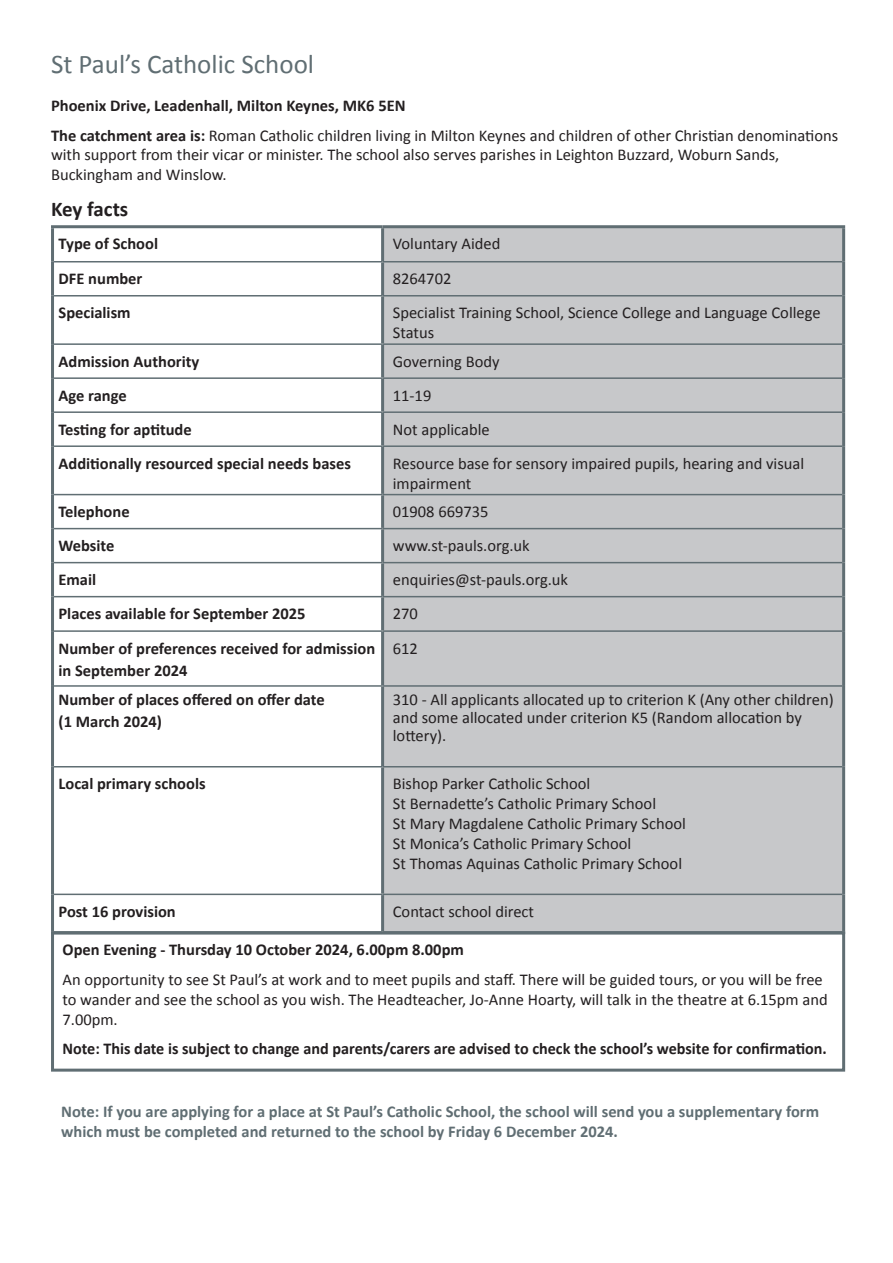
<style>
.page{position:relative;width:893px;height:1263px;background:#fff}
.page>*{position:absolute;margin:0;border:0;box-sizing:border-box;transform-origin:0 0}
.t1{font:27px "Calibri";color:#606e73}
.t2{font:700 21px "Calibri";letter-spacing:-.005em;color:#231f20}
.t3{font:16.5px/19.8px "Calibri";color:#231f20}
.t4{font:700 16.5px/22.5px "Calibri";color:#231f20}
.t5{font:700 16.5px/19.8px "Calibri";color:#606e73}
.t6{font:700 16.5px "Calibri";letter-spacing:-.02em;color:#231f20}
.s1{font-weight:700}
</style>
<div class="page">
<div style="left:384px;top:228px;width:458px;height:703px;background:#c7c8ca"></div>
<hr style="left:51px;top:225px;width:332px;height:3px;background:#606e73">
<hr style="left:51px;top:228px;width:3px;height:34px;background:#606e73">
<hr style="left:383px;top:225px;width:462px;height:3px;background:#606e73">
<hr style="left:381px;top:228px;width:3px;height:33px;background:#606e73">
<hr style="left:842px;top:228px;width:3px;height:34px;background:#606e73">
<hr style="left:51px;top:262px;width:3px;height:34px;background:#606e73">
<hr style="left:381px;top:262px;width:3px;height:33px;background:#606e73">
<hr style="left:842px;top:262px;width:3px;height:34px;background:#606e73">
<hr style="left:51px;top:296px;width:3px;height:48px;background:#606e73">
<hr style="left:381px;top:296px;width:3px;height:47px;background:#606e73">
<hr style="left:842px;top:296px;width:3px;height:48px;background:#606e73">
<hr style="left:51px;top:344px;width:3px;height:34px;background:#606e73">
<hr style="left:381px;top:345px;width:3px;height:32px;background:#606e73">
<hr style="left:842px;top:344px;width:3px;height:34px;background:#606e73">
<hr style="left:51px;top:378px;width:3px;height:34px;background:#606e73">
<hr style="left:381px;top:379px;width:3px;height:32px;background:#606e73">
<hr style="left:842px;top:378px;width:3px;height:34px;background:#606e73">
<hr style="left:51px;top:412px;width:3px;height:34px;background:#606e73">
<hr style="left:381px;top:413px;width:3px;height:32px;background:#606e73">
<hr style="left:842px;top:412px;width:3px;height:34px;background:#606e73">
<hr style="left:51px;top:446px;width:3px;height:49px;background:#606e73">
<hr style="left:381px;top:447px;width:3px;height:47px;background:#606e73">
<hr style="left:842px;top:446px;width:3px;height:49px;background:#606e73">
<hr style="left:51px;top:495px;width:3px;height:34px;background:#606e73">
<hr style="left:381px;top:495px;width:3px;height:33px;background:#606e73">
<hr style="left:842px;top:495px;width:3px;height:34px;background:#606e73">
<hr style="left:51px;top:529px;width:3px;height:34px;background:#606e73">
<hr style="left:381px;top:529px;width:3px;height:33px;background:#606e73">
<hr style="left:842px;top:529px;width:3px;height:34px;background:#606e73">
<hr style="left:51px;top:563px;width:3px;height:34px;background:#606e73">
<hr style="left:381px;top:563px;width:3px;height:33px;background:#606e73">
<hr style="left:842px;top:563px;width:3px;height:34px;background:#606e73">
<hr style="left:51px;top:597px;width:3px;height:34px;background:#606e73">
<hr style="left:381px;top:597px;width:3px;height:33px;background:#606e73">
<hr style="left:842px;top:597px;width:3px;height:34px;background:#606e73">
<hr style="left:51px;top:631px;width:3px;height:55px;background:#606e73">
<hr style="left:381px;top:632px;width:3px;height:53px;background:#606e73">
<hr style="left:842px;top:631px;width:3px;height:55px;background:#606e73">
<hr style="left:51px;top:686px;width:3px;height:81px;background:#606e73">
<hr style="left:381px;top:687px;width:3px;height:79px;background:#606e73">
<hr style="left:842px;top:686px;width:3px;height:81px;background:#606e73">
<hr style="left:51px;top:767px;width:3px;height:127px;background:#606e73">
<hr style="left:381px;top:767px;width:3px;height:126px;background:#606e73">
<hr style="left:842px;top:767px;width:3px;height:127px;background:#606e73">
<hr style="left:51px;top:894px;width:3px;height:37px;background:#606e73">
<hr style="left:381px;top:895px;width:3px;height:36px;background:#606e73">
<hr style="left:842px;top:894px;width:3px;height:37px;background:#606e73">
<hr style="left:54px;top:261px;width:329px;height:1px;background:#606e73">
<hr style="left:383px;top:261px;width:459px;height:1px;background:#606e73">
<hr style="left:54px;top:295px;width:329px;height:1px;background:#606e73">
<hr style="left:383px;top:295px;width:459px;height:1px;background:#606e73">
<hr style="left:54px;top:343px;width:329px;height:2px;background:#606e73">
<hr style="left:383px;top:343px;width:459px;height:2px;background:#606e73">
<hr style="left:54px;top:377px;width:329px;height:2px;background:#606e73">
<hr style="left:383px;top:377px;width:459px;height:2px;background:#606e73">
<hr style="left:54px;top:411px;width:329px;height:2px;background:#606e73">
<hr style="left:383px;top:411px;width:459px;height:2px;background:#606e73">
<hr style="left:54px;top:445px;width:329px;height:2px;background:#606e73">
<hr style="left:383px;top:445px;width:459px;height:2px;background:#606e73">
<hr style="left:54px;top:494px;width:329px;height:1px;background:#606e73">
<hr style="left:383px;top:494px;width:459px;height:1px;background:#606e73">
<hr style="left:54px;top:528px;width:329px;height:1px;background:#606e73">
<hr style="left:383px;top:528px;width:459px;height:1px;background:#606e73">
<hr style="left:54px;top:562px;width:329px;height:1px;background:#606e73">
<hr style="left:383px;top:562px;width:459px;height:1px;background:#606e73">
<hr style="left:54px;top:596px;width:329px;height:1px;background:#606e73">
<hr style="left:383px;top:596px;width:459px;height:1px;background:#606e73">
<hr style="left:54px;top:630px;width:329px;height:2px;background:#606e73">
<hr style="left:383px;top:630px;width:459px;height:2px;background:#606e73">
<hr style="left:54px;top:685px;width:329px;height:2px;background:#606e73">
<hr style="left:383px;top:685px;width:459px;height:2px;background:#606e73">
<hr style="left:54px;top:766px;width:329px;height:1px;background:#606e73">
<hr style="left:383px;top:766px;width:459px;height:1px;background:#606e73">
<hr style="left:54px;top:893px;width:329px;height:2px;background:#606e73">
<hr style="left:383px;top:893px;width:459px;height:2px;background:#606e73">
<div style="left:51px;top:931px;width:794px;height:140px;border:3px solid #606e73"></div>
<p class="t1" style="left:51px;top:47px;width:265px">St Paul’s Catholic School</p>
<p class="t4" style="left:51px;top:94px;width:356px">Phoenix Drive, Leadenhall, Milton Keynes, MK6 5EN</p>
<p class="t3" style="left:51px;top:125px;width:789px"><span class="s1">The catchment area is:</span> Roman Catholic children living in Milton Keynes and children of other Christian denominations with support from their vicar or minister. The school also serves parishes in Leighton Buzzard, Woburn Sands,<br>Buckingham and Winslow.</p>
<p class="t2" style="left:51px;top:196px;width:79px">Key facts</p>
<p class="t4" style="left:59px;top:233px;width:101px">Type of School</p>
<p class="t3" style="left:393px;top:234px;width:109px">Voluntary Aided</p>
<p class="t4" style="left:59px;top:268px;width:85px">DFE number</p>
<p class="t3" style="left:393px;top:269px;width:60px">8264702</p>
<p class="t4" style="left:59px;top:302px;width:74px">Specialism</p>
<p class="t3" style="left:393px;top:303px;width:429px">Specialist Training School, Science College and Language College<br>Status</p>
<p class="t4" style="left:59px;top:350px;width:142px">Admission Authority</p>
<p class="t3" style="left:393px;top:351px;width:108px">Governing Body</p>
<p class="t4" style="left:59px;top:384px;width:70px">Age range</p>
<p class="t3" style="left:393px;top:385px;width:40px">11-19</p>
<p class="t4" style="left:59px;top:418px;width:135px">Testing for aptitude</p>
<p class="t3" style="left:393px;top:419px;width:98px">Not applicable</p>
<p class="t4" style="left:59px;top:452px;width:294px">Additionally resourced special needs bases</p>
<p class="t3" style="left:393px;top:453px;width:413px">Resource base for sensory impaired pupils, hearing and visual impairment</p>
<p class="t4" style="left:59px;top:500px;width:73px">Telephone</p>
<p class="t3" style="left:393px;top:502px;width:97px">01908 669735</p>
<p class="t4" style="left:59px;top:534px;width:57px">Website</p>
<p class="t3" style="left:393px;top:536px;width:138px">www.st-pauls.org.uk</p>
<p class="t4" style="left:59px;top:568px;width:39px">Email</p>
<p class="t3" style="left:393px;top:570px;width:177px">enquiries@st-pauls.org.uk</p>
<p class="t4" style="left:59px;top:602px;width:249px">Places available for September 2025</p>
<p class="t3" style="left:393px;top:604px;width:27px">270</p>
<p class="t4" style="left:59px;top:637px;width:318px">Number of preferences received for admission in September 2024</p>
<p class="t3" style="left:393px;top:638px;width:27px">612</p>
<p class="t4" style="left:59px;top:688px;width:268px">Number of places offered on offer date</p>
<p class="t4" style="left:59px;top:710px;width:105px">(1 March 2024)</p>
<p class="t4" style="left:58px;top:638px;width:249px">Places available for S ptember 2025</p>
<p class="t3" style="left:393px;top:690px;width:442px;line-height:18px">310 - All applicants allocated up to criterion K (Any other children) and some allocated under criterion K5 (Random allocation by lottery).</p>
<p class="t4" style="left:75px;top:695px;width:114px">September 2024</p>
<p class="t4" style="left:59px;top:773px;width:149px">Local primary schools</p>
<p class="t3" style="left:393px;top:774px;width:199px">Bishop Parker Catholic School</p>
<p class="t3" style="left:393px;top:794px;width:265px">St Bernadette’s Catholic Primary School</p>
<p class="t3" style="left:393px;top:814px;width:294px">St Mary Magdalene Catholic Primary School</p>
<p class="t3" style="left:393px;top:833px;width:240px">St Monica’s Catholic Primary School</p>
<p class="t3" style="left:393px;top:853px;width:291px">St Thomas Aquinas Catholic Primary School</p>
<p class="t4" style="left:59px;top:900px;width:119px">Post 16 provision</p>
<p class="t3" style="left:393px;top:902px;width:143px">Contact school direct</p>
<p class="t4" style="left:63px;top:939px;width:403px">Open Evening - Thursday 10 October 2024, 6.00pm 8.00pm</p>
<p class="t3" style="left:63px;top:970px;width:767px">An opportunity to see St Paul’s at work and to meet pupils and staff. There will be guided tours, or you will be free to wander and see the school as you wish. The Headteacher, Jo-Anne Hoarty, will talk in the theatre at 6.15pm and<br>7.00pm.</p>
<p class="t4" style="left:63px;top:1037px;width:766px">Note: This date is subject to change and parents/carers are advised to check the school’s website for confirmation.</p>
<p class="t3" style="left:390px;top:780px;width:55px">lottery).</p>
<p class="t6" style="left:169px;top:990px;width:284px">Thursday 10 October 2024, 6.00pm 8.00pm</p>
<p class="t5" style="left:61px;top:1102px;width:759px">Note: If you are applying for a place at St Paul’s Catholic School, the school will send you a supplementary form which must be completed and returned to the school by Friday 6 December 2024.</p>
</div>
